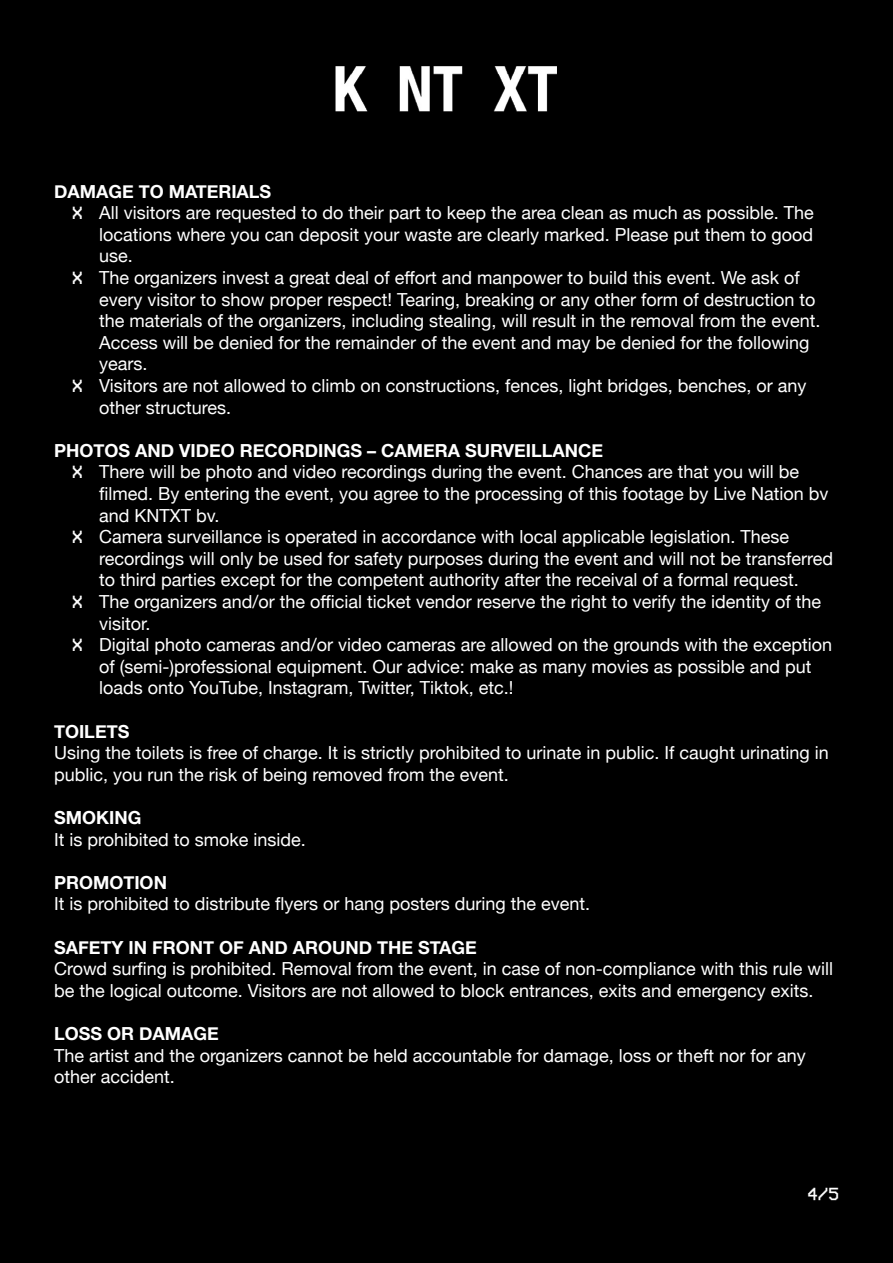
<style>
.page{position:relative;width:893px;height:1263px;background:#000}
.page>*{position:absolute;margin:0;border:0;box-sizing:border-box;transform-origin:0 0}
.t1{font:18px/21.6px "Helvetica Neue";color:#fff}
.t2{font:700 18px "Helvetica Neue";color:#fff}
.t3{font:18px "VCROSD Mono";color:#fff}
.s1{font-family:"VCRKNTXT"}
</style>
<div class="page">
<img style="left:335px;top:66px;width:222px;height:46px">
<p class="t2" style="left:54px;top:177px;width:219px">DAMAGE TO MATERIALS</p>
<p class="t1" style="left:72px;top:203px;width:743px"><span class="s1">X</span> All visitors are requested to do their part to keep the area clean as much as possible. The</p>
<p class="t1" style="left:99px;top:225px;width:716px">locations where you can deposit your waste are clearly marked. Please put them to good</p>
<p class="t1" style="left:99px;top:246px;width:35px">use.</p>
<p class="t1" style="left:72px;top:268px;width:729px"><span class="s1">X</span> The organizers invest a great deal of effort and manpower to build this event. We ask of</p>
<p class="t1" style="left:99px;top:289px;width:718px">every visitor to show proper respect! Tearing, breaking or any other form of destruction to</p>
<p class="t1" style="left:99px;top:311px;width:723px">the materials of the organizers, including stealing, will result in the removal from the event.</p>
<p class="t1" style="left:99px;top:333px;width:712px">Access will be denied for the remainder of the event and may be denied for the following</p>
<p class="t1" style="left:99px;top:354px;width:50px">years.</p>
<p class="t1" style="left:72px;top:376px;width:736px"><span class="s1">X</span> Visitors are not allowed to climb on constructions, fences, light bridges, benches, or any</p>
<p class="t1" style="left:99px;top:397px;width:134px">other structures.</p>
<p class="t2" style="left:54px;top:436px;width:551px">PHOTOS AND VIDEO RECORDINGS – CAMERA SURVEILLANCE</p>
<p class="t1" style="left:72px;top:462px;width:729px"><span class="s1">X</span> There will be photo and video recordings during the event. Chances are that you will be</p>
<p class="t1" style="left:99px;top:484px;width:731px">filmed. By entering the event, you agree to the processing of this footage by Live Nation bv</p>
<p class="t1" style="left:99px;top:505px;width:122px">and KNTXT bv.</p>
<p class="t1" style="left:72px;top:527px;width:719px"><span class="s1">X</span> Camera surveillance is operated in accordance with local applicable legislation. These</p>
<p class="t1" style="left:99px;top:549px;width:736px">recordings will only be used for safety purposes during the event and will not be transferred</p>
<p class="t1" style="left:99px;top:570px;width:701px">to third parties except for the competent authority after the receival of a formal request.</p>
<p class="t1" style="left:72px;top:592px;width:750px"><span class="s1">X</span> The organizers and/or the official ticket vendor reserve the right to verify the identity of the</p>
<p class="t1" style="left:99px;top:613px;width:53px">visitor.</p>
<p class="t1" style="left:72px;top:635px;width:762px"><span class="s1">X</span> Digital photo cameras and/or video cameras are allowed on the grounds with the exception</p>
<p class="t1" style="left:99px;top:657px;width:714px">of (semi-)professional equipment. Our advice: make as many movies as possible and put</p>
<p class="t1" style="left:99px;top:678px;width:416px">loads onto YouTube, Instagram, Twitter, Tiktok, etc.!</p>
<p class="t2" style="left:54px;top:717px;width:77px">TOILETS</p>
<p class="t1" style="left:54px;top:743px;width:776px">Using the toilets is free of charge. It is strictly prohibited to urinate in public. If caught urinating in public, you run the risk of being removed from the event.</p>
<p class="t2" style="left:54px;top:803px;width:89px">SMOKING</p>
<p class="t1" style="left:54px;top:829px;width:253px">It is prohibited to smoke inside.</p>
<p class="t2" style="left:54px;top:868px;width:114px">PROMOTION</p>
<p class="t1" style="left:54px;top:894px;width:538px">It is prohibited to distribute flyers or hang posters during the event.</p>
<p class="t2" style="left:54px;top:933px;width:424px">SAFETY IN FRONT OF AND AROUND THE STAGE</p>
<p class="t1" style="left:54px;top:959px;width:781px">Crowd surfing is prohibited. Removal from the event, in case of non-compliance with this rule will be the logical outcome. Visitors are not allowed to block entrances, exits and emergency exits.</p>
<p class="t2" style="left:54px;top:1019px;width:166px">LOSS OR DAMAGE</p>
<p class="t1" style="left:54px;top:1045px;width:753px">The artist and the organizers cannot be held accountable for damage, loss or theft nor for any other accident.</p>
<p class="t3" style="left:807px;top:1185px;width:33px">4/5</p>
</div>
